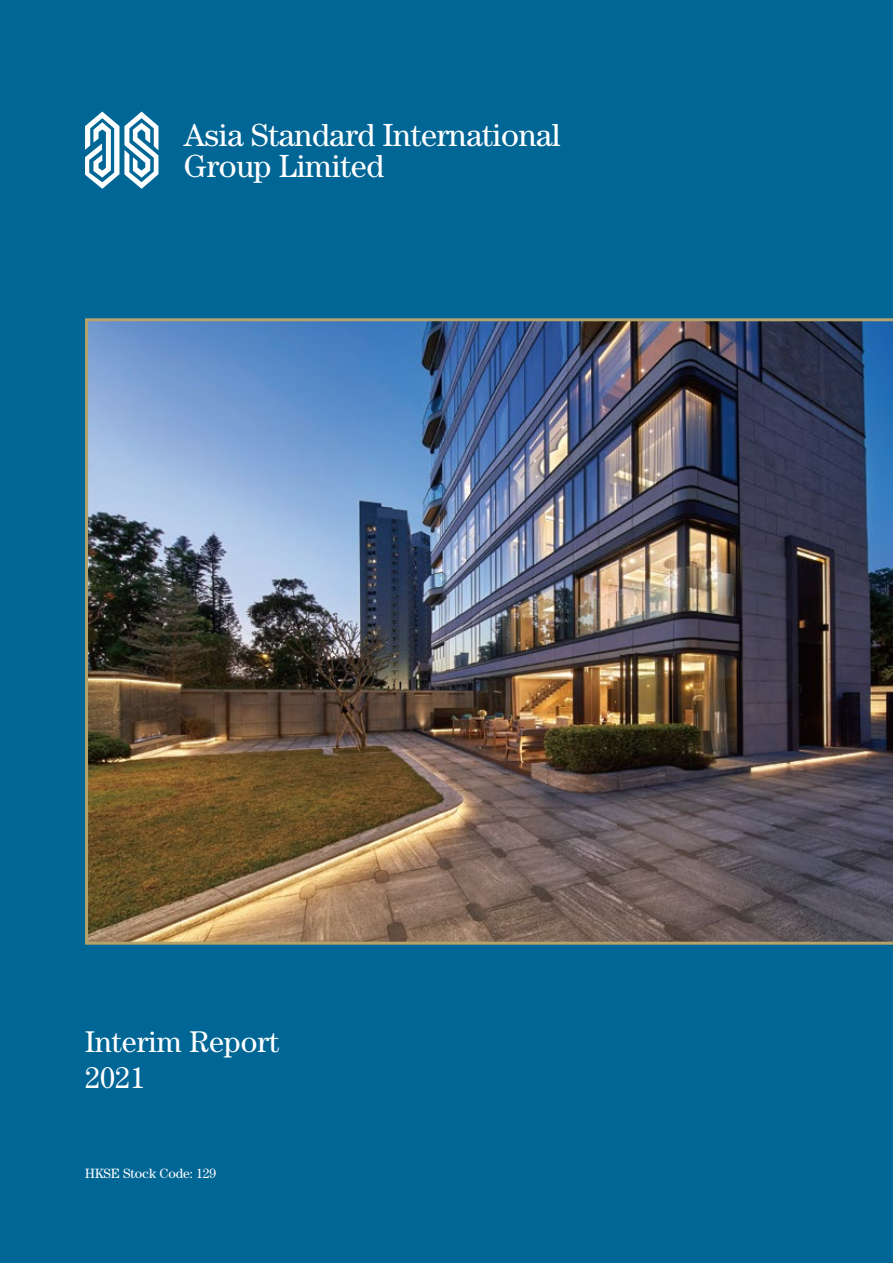
<style>
.page{position:relative;width:893px;height:1263px;background:#006696}
.page>*{position:absolute;margin:0;border:0;box-sizing:border-box;transform-origin:0 0}
.t1{font:32.1px/30.8px "Century Std";letter-spacing:-.01em;color:#fff}
.t2{font:30px/36px "Century Std";color:#fff}
.t3{font:13.5px "Century Std";letter-spacing:-.01em;color:#fff}
</style>
<div class="page">
<svg style="left:85px;top:112px;width:73px;height:77px"></svg>
<img style="left:85px;top:318px;width:808px;height:627px">
<p class="t1" style="left:184px;top:119px;width:378px">Asia Standard International<br>Group Limited</p>
<p class="t2" style="left:85px;top:1023px;width:196px">Interim Report<br>2021</p>
<p class="t3" style="left:85px;top:1165px;width:133px">HKSE Stock Code: 129</p>
</div>
